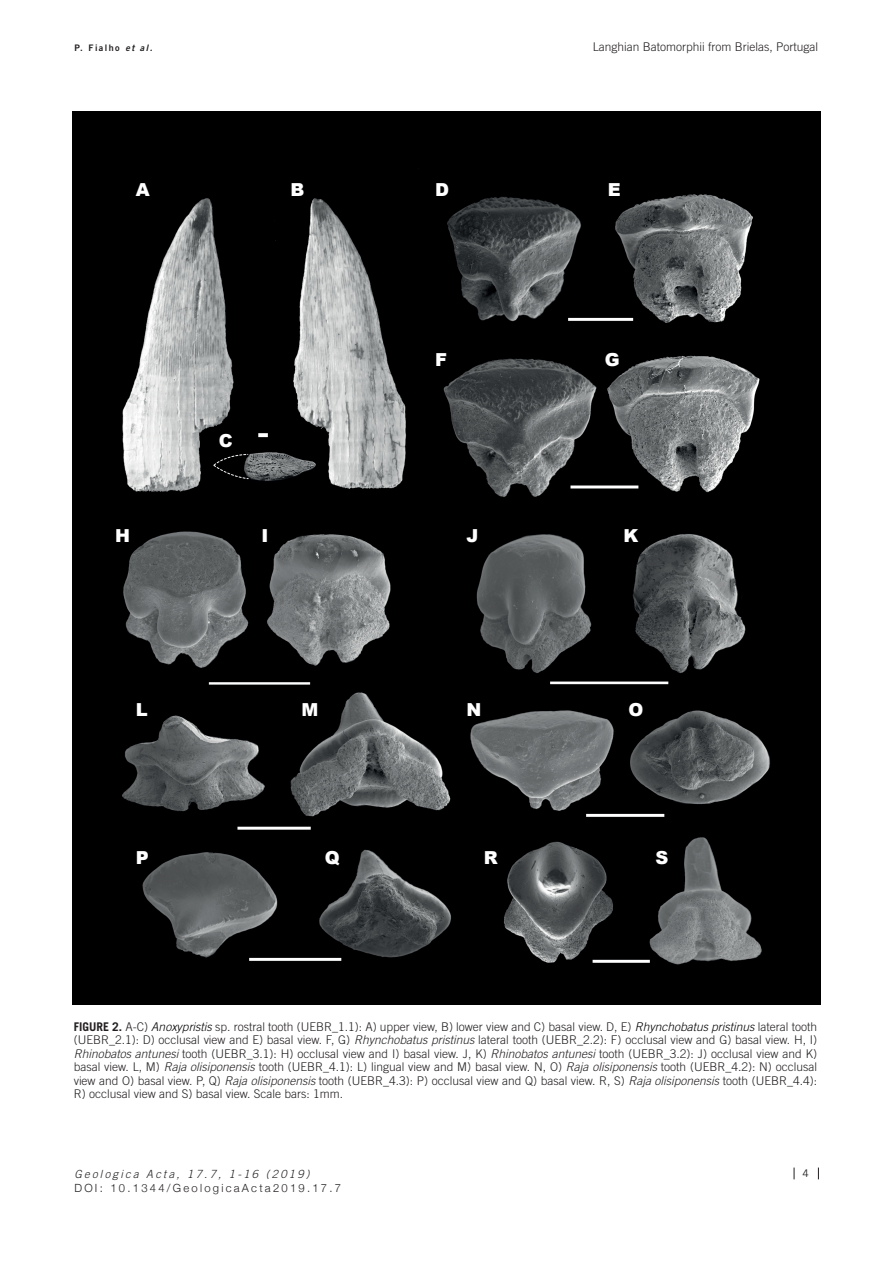
<style>
.page{position:relative;width:893px;height:1263px;background:#fff}
.page>*{position:absolute;margin:0;border:0;box-sizing:border-box;transform-origin:0 0}
.t1{font:900 17.85px "Arial";color:#fff}
.t2{font:300 12px/13.5px "Trade Gothic LT Std";color:#231f20;text-align:justify}
.t3{font:300 11.25px "Helvetica Neue";letter-spacing:.2em;color:#231f20}
.t4{font:italic 300 11.25px "Trade Gothic LT Std";letter-spacing:.2em;color:#231f20}
.t5{font:10.5px "Trade Gothic LT Std";color:#231f20}
.t6{font:9px "Trade Gothic LT Std Bd 2";letter-spacing:.16em;color:#231f20}
.s1{font-family:"Trade Gothic LT Std Bd 2 Obl"}
.s2{font-weight:700}
.s3{font-style:italic;color:#000}
.s4{font-style:italic}
</style>
<div class="page">
<svg style="left:794px;top:1167px;width:1px;height:12px"></svg>
<svg style="left:818px;top:1167px;width:1px;height:12px"></svg>
<div style="left:72px;top:112px;width:749px;height:893px;background:#000001"></div>
<img style="left:122px;top:194px;width:638px;height:303px">
<img style="left:122px;top:531px;width:648px;height:434px">
<p class="t6" style="left:74px;top:42px;width:80px">P. Fialho <span class="s1">et al.</span></p>
<p class="t1" style="left:136px;top:176px;width:15px">A</p>
<p class="t1" style="left:290px;top:176px;width:15px">B</p>
<p class="t1" style="left:435px;top:176px;width:15px">D</p>
<p class="t2" style="left:593px;top:39px;width:227px">Langhian Batomorphii from Brielas, Portugal</p>
<p class="t1" style="left:608px;top:176px;width:14px">E</p>
<p class="t1" style="left:219px;top:427px;width:15px">C</p>
<p class="t1" style="left:435px;top:347px;width:13px">F</p>
<p class="t1" style="left:605px;top:347px;width:16px">G</p>
<p class="t1" style="left:115px;top:522px;width:16px">H</p>
<p class="t1" style="left:261px;top:522px;width:8px">I</p>
<p class="t1" style="left:467px;top:522px;width:13px">J</p>
<p class="t1" style="left:623px;top:522px;width:16px">K</p>
<p class="t1" style="left:136px;top:697px;width:13px">L</p>
<p class="t1" style="left:302px;top:697px;width:18px">M</p>
<p class="t1" style="left:467px;top:697px;width:16px">N</p>
<p class="t1" style="left:629px;top:697px;width:16px">O</p>
<p class="t1" style="left:136px;top:844px;width:14px">P</p>
<p class="t1" style="left:325px;top:844px;width:16px">Q</p>
<p class="t1" style="left:484px;top:844px;width:15px">R</p>
<p class="t1" style="left:655px;top:844px;width:14px">S</p>
<p class="t2" style="left:74px;top:1019px;width:745px"><span class="s2">FIGURE 2.</span> A-C) <span class="s3">Anoxypristis</span> sp. rostral tooth (UEBR_1.1): A) upper view, B) lower view and C) basal view. D, E) <span class="s3">Rhynchobatus pristinus</span> lateral tooth (UEBR_2.1): D) occlusal view and E) basal view. F, G) <span class="s4">Rhynchobatus pristinus</span> lateral tooth (UEBR_2.2): F) occlusal view and G) basal view. H, I)<br><span class="s4">Rhinobatos antunesi</span> tooth (UEBR_3.1): H) occlusal view and I) basal view. J, K) <span class="s4">Rhinobatos antunesi</span> tooth (UEBR_3.2): J) occlusal view and K) basal view. L, M) <span class="s4">Raja olisiponensis</span> tooth (UEBR_4.1): L) lingual view and M) basal view. N, O) <span class="s4">Raja olisiponensis</span> tooth (UEBR_4.2): N) occlusal view and O) basal view. P, Q) <span class="s4">Raja olisiponensis</span> tooth (UEBR_4.3): P) occlusal view and Q) basal view. R, S) <span class="s4">Raja olisiponensis</span> tooth (UEBR_4.4):<br>R) occlusal view and S) basal view. Scale bars: 1mm.</p>
<p class="t4" style="left:74px;top:1167px;width:237px">Geologica Acta, 17.7, 1-16 (2019)</p>
<p class="t3" style="left:74px;top:1181px;width:268px">DOI: 10.1344/GeologicaActa2019.17.7</p>
<p class="t5" style="left:802px;top:1167px;width:8px">4</p>
</div>
